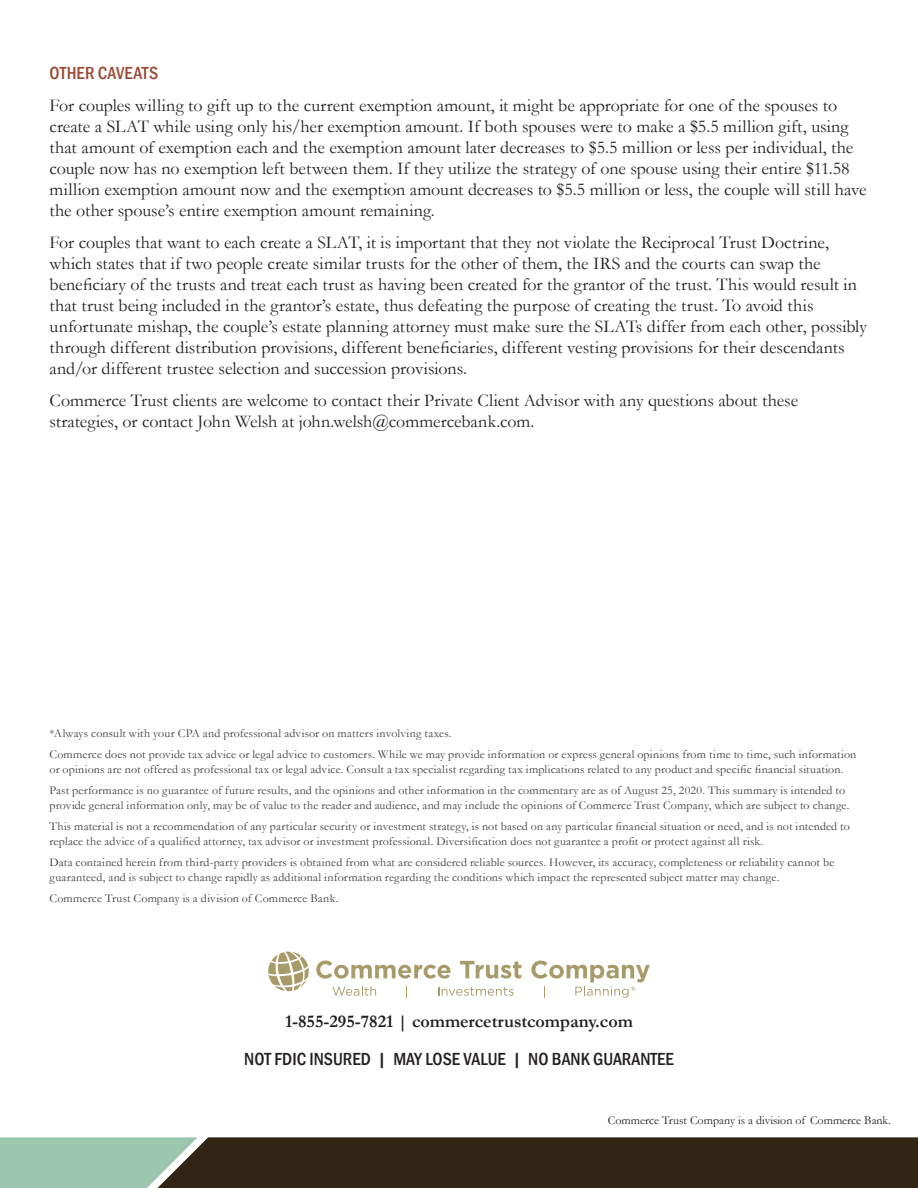
<style>
.page{position:relative;width:918px;height:1188px;background:#fff}
.page>*{position:absolute;margin:0;border:0;box-sizing:border-box;transform-origin:0 0}
.Deck{font:18px/21px "Garamond";color:#231f20}
.t1{font:500 condensed 18px "Franklin Gothic";color:#231f20}
.t2{font:700 18px "Garamond";color:#231f20}
.Deck-2{font:500 condensed 18px "Franklin Gothic";letter-spacing:.005em;color:#9c4a35}
.Deck-3{font:12px/15px "Garamond";letter-spacing:.015em;color:#3e3e3f}
.t3{font:12px "Garamond";color:#231f20}
</style>
<div class="page">
<svg style="left:0;top:1137px;width:918px;height:51px;background:#494735"></svg>
<svg style="left:268px;top:952px;width:41px;height:39px"></svg>
<svg style="left:316px;top:961px;width:135px;height:18px"></svg>
<svg style="left:460px;top:961px;width:61px;height:18px"></svg>
<svg style="left:332px;top:986px;width:44px;height:10px"></svg>
<svg style="left:438px;top:987px;width:76px;height:9px"></svg>
<svg style="left:531px;top:961px;width:119px;height:37px"></svg>
<p class="Deck-2" style="left:50px;top:61px;width:110px">OTHER CAVEATS</p>
<p class="Deck" style="left:50px;top:94px;width:819px">For couples willing to gift up to the current exemption amount, it might be appropriate for one of the spouses to create a SLAT while using only his/her exemption amount. If both spouses were to make a $5.5 million gift, using that amount of exemption each and the exemption amount later decreases to $5.5 million or less per individual, the couple now has no exemption left between them. If they utilize the strategy of one spouse using their entire $11.58 million exemption amount now and the exemption amount decreases to $5.5 million or less, the couple will still have the other spouse’s entire exemption amount remaining.</p>
<p class="Deck" style="left:50px;top:231px;width:819px">For couples that want to each create a SLAT, it is important that they not violate the Reciprocal Trust Doctrine, which states that if two people create similar trusts for the other of them, the IRS and the courts can swap the beneficiary of the trusts and treat each trust as having been created for the grantor of the trust. This would result in that trust being included in the grantor’s estate, thus defeating the purpose of creating the trust. To avoid this unfortunate mishap, the couple’s estate planning attorney must make sure the SLATs differ from each other, possibly through different distribution provisions, different beneficiaries, different vesting provisions for their descendants and/or different trustee selection and succession provisions.</p>
<p class="Deck" style="left:50px;top:390px;width:750px">Commerce Trust clients are welcome to contact their Private Client Advisor with any questions about these strategies, or contact John Welsh at john.welsh@commercebank.com.</p>
<p class="Deck-3" style="left:50px;top:726px;width:404px">*Always consult with your CPA and professional advisor on matters involving taxes.</p>
<p class="Deck-3" style="left:50px;top:747px;width:808px">Commerce does not provide tax advice or legal advice to customers. While we may provide information or express general opinions from time to time, such information or opinions are not offered as professional tax or legal advice. Consult a tax specialist regarding tax implications related to any product and specific financial situation.</p>
<p class="Deck-3" style="left:50px;top:783px;width:801px">Past performance is no guarantee of future results, and the opinions and other information in the commentary are as of August 25, 2020. This summary is intended to provide general information only, may be of value to the reader and audience, and may include the opinions of Commerce Trust Company, which are subject to change.</p>
<p class="Deck-3" style="left:50px;top:819px;width:802px">This material is not a recommendation of any particular security or investment strategy, is not based on any particular financial situation or need, and is not intended to replace the advice of a qualified attorney, tax advisor or investment professional. Diversification does not guarantee a profit or protect against all risk.</p>
<p class="Deck-3" style="left:50px;top:855px;width:786px">Data contained herein from third-party providers is obtained from what are considered reliable sources. However, its accuracy, completeness or reliability cannot be guaranteed, and is subject to change rapidly as additional information regarding the conditions which impact the represented subject matter may change.</p>
<p class="Deck-3" style="left:50px;top:891px;width:290px">Commerce Trust Company is a division of Commerce Bank.</p>
<p class="t2" style="left:285px;top:1009px;width:349px">1-855-295-7821 | commercetrustcompany.com</p>
<p class="t1" style="left:244px;top:1047px;width:431px">NOT FDIC INSURED | MAY LOSE VALUE | NO BANK GUARANTEE</p>
<p class="t3" style="left:608px;top:1112px;width:285px">Commerce Trust Company is a division of Commerce Bank.</p>
</div>
